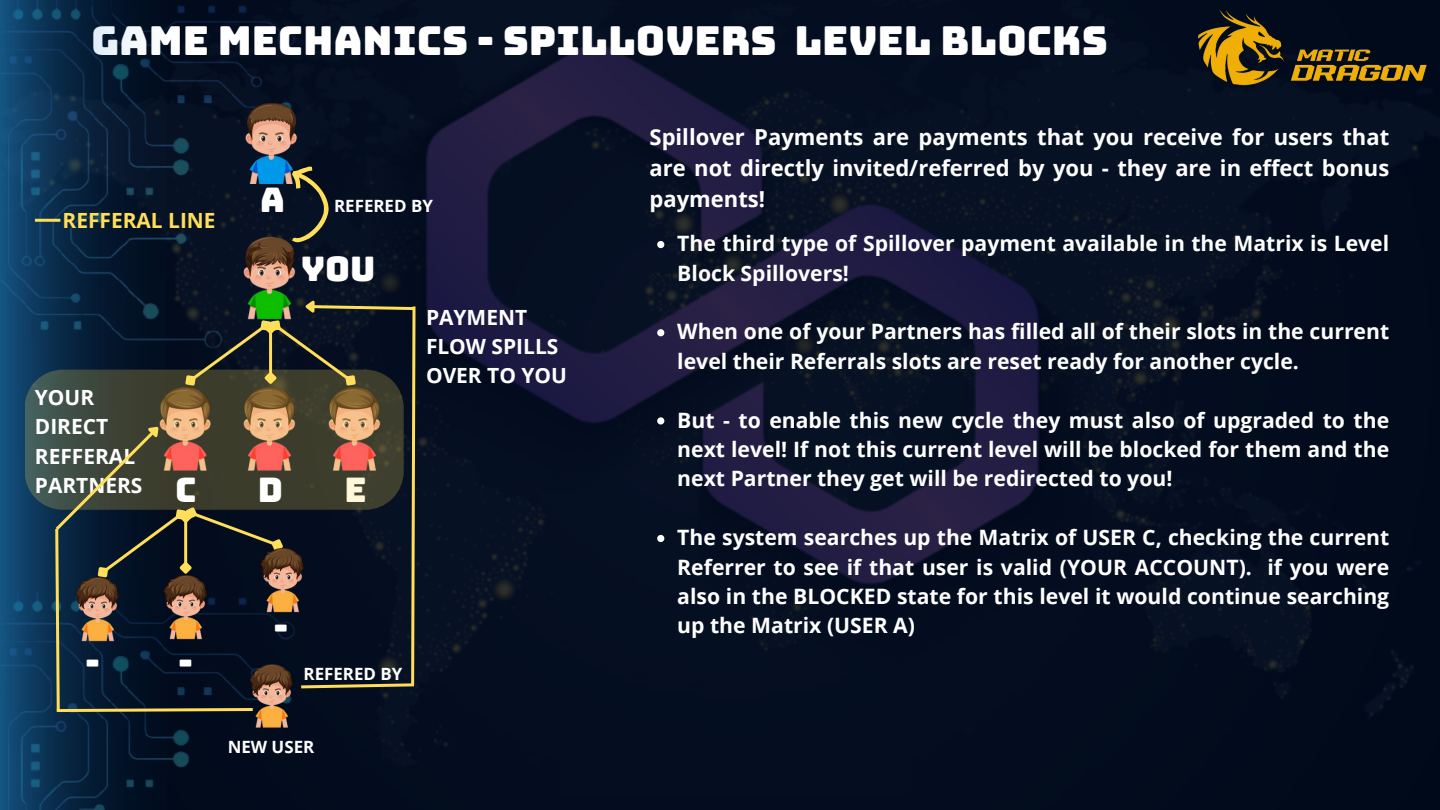
<style>
.page{position:relative;width:1440px;height:810px;background:#fff}
.page>*{position:absolute;margin:0;border:0;box-sizing:border-box;transform-origin:0 0}
.t1{font:40px "Bungee";color:#fff}
.t2{font:33.9px "Bungee";color:#fff}
.t3{font:700 22px/30.8px "Open Sans";color:#fff;text-align:justify}
.t4{font:700 21.2px/29.4px "Open Sans";color:#fff}
.t5{font:700 20.9px/29.2px "Open Sans";color:#fff}
.t6{font:700 20.9px "Open Sans";color:#ffde59}
.t7{font:700 16.9px "Open Sans";color:#fff}
</style>
<div class="page">
<img style="left:295px;top:0;width:1145px;height:810px">
<img style="left:166px;top:0;width:129px;height:296px">
<div style="left:166px;top:714px;width:129px;height:96px;background:#010b1d"></div>
<img style="left:0;top:0;width:166px;height:810px">
<img style="left:243px;top:232px;width:55px;height:64px">
<img style="left:250px;top:714px;width:44px;height:16px">
<img style="left:1194px;top:0;width:246px;height:90px">
<img style="left:244px;top:97px;width:57px;height:87px">
<svg style="left:25px;top:370px;width:28px;height:140px;background:#3b5659"></svg>
<hr style="left:35px;top:219px;width:25px;height:3px;background:#ffde59">
<svg style="left:268px;top:161px;width:75px;height:89px;background:#212e35"></svg>
<svg style="left:657px;top:241px;width:7px;height:7px"></svg>
<svg style="left:657px;top:329px;width:7px;height:7px"></svg>
<svg style="left:657px;top:417px;width:7px;height:8px"></svg>
<svg style="left:657px;top:535px;width:7px;height:7px"></svg>
<svg style="left:53px;top:296px;width:364px;height:418px;background:#30322f"></svg>
<p class="t1" style="left:91px;top:21px;width:1018px">GAME MECHANICS - SPILLOVERS LEVEL BLOCKS</p>
<h3 class="t6" style="left:63px;top:206px;width:155px">REFFERAL LINE</h3>
<p class="t2" style="left:260px;top:183px;width:26px">A</p>
<p class="t5" style="left:35px;top:382px;width:109px">YOUR<br>DIRECT<br>REFFERAL<br>PARTNERS</p>
<h2 class="t2" style="left:175px;top:473px;width:23px">C</h2>
<h3 class="t2" style="left:258px;top:473px;width:27px">D</h3>
<p class="t7" style="left:334px;top:194px;width:100px">REFERED BY</p>
<h3 class="t2" style="left:301px;top:252px;width:76px">YOU</h3>
<p class="t2" style="left:344px;top:473px;width:24px">E</p>
<p class="t5" style="left:426px;top:302px;width:142px">PAYMENT<br>FLOW SPILLS<br>OVER TO YOU</p>
<p class="t2" style="left:85px;top:646px;width:16px">-</p>
<p class="t2" style="left:179px;top:646px;width:16px">-</p>
<p class="t2" style="left:274px;top:611px;width:16px">-</p>
<p class="t7" style="left:304px;top:662px;width:100px">REFERED BY</p>
<p class="t7" style="left:228px;top:735px;width:88px">NEW USER</p>
<p class="t3" style="left:650px;top:121px;width:741px">Spillover Payments are payments that you receive for users that are not directly invited/referred by you - they are in effect bonus payments!</p>
<p class="t4" style="left:677px;top:228px;width:713px">The third type of Spillover payment available in the Matrix is Level<br>Block Spillovers!</p>
<p class="t4" style="left:677px;top:317px;width:713px">When one of your Partners has filled all of their slots in the current level their Referrals slots are reset ready for another cycle.</p>
<p class="t4" style="left:677px;top:405px;width:713px;text-align:justify">But - to enable this new cycle they must also of upgraded to the next level! If not this current level will be blocked for them and the next Partner they get will be redirected to you!</p>
<p class="t4" style="left:677px;top:522px;width:713px;text-align:justify">The system searches up the Matrix of USER C, checking the current Referrer to see if that user is valid (YOUR ACCOUNT). if you were also in the BLOCKED state for this level it would continue searching up the Matrix (USER A)</p>
</div>
